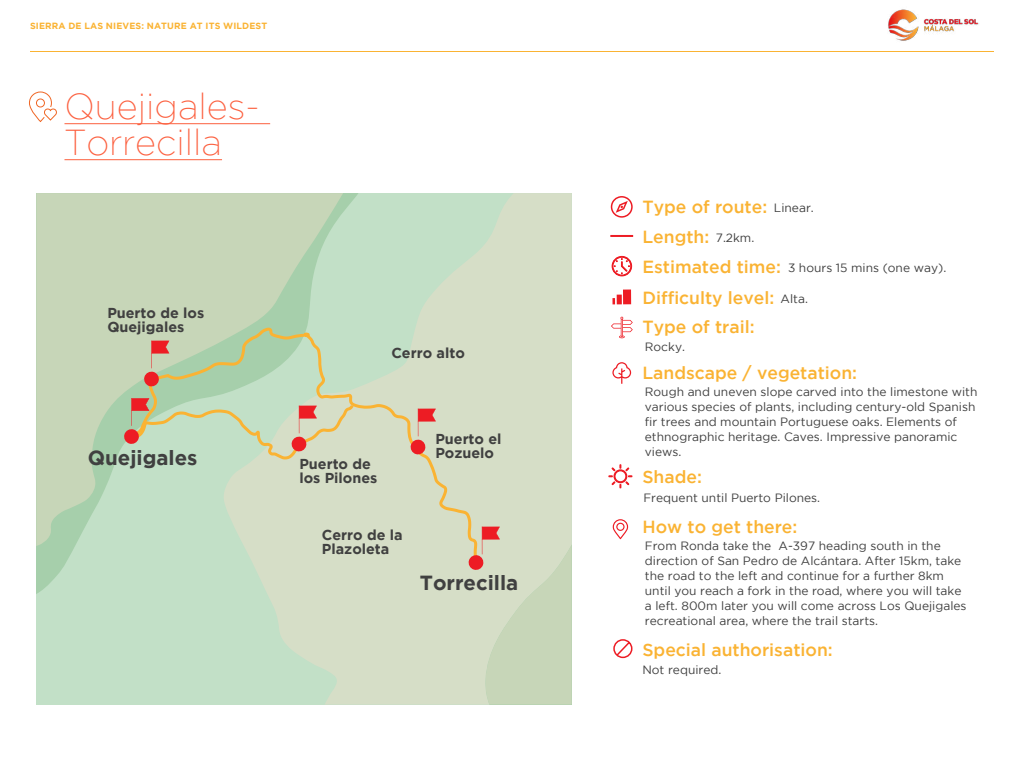
<style>
.page{position:relative;width:1024px;height:768px;background:#fff}
.page>*{position:absolute;margin:0;border:0;box-sizing:border-box;transform-origin:0 0}
.t1{font:200 36px/36px "Gotham";color:#fc5f3e}
.t2{font:700 20.4px "Gotham";color:#404040}
.t3{font:500 17.5px/30px "Gotham";color:#fab333}
.t4{font:700 14.35px/14px "Gotham";color:#404040}
.t5{font:12px/15px "Gotham";color:#3f3f3f}
.t6{font:700 9px "Gotham";letter-spacing:.015em;color:#fab333}
</style>
<div class="page">
<img style="left:888px;top:9px;width:91px;height:32px">
<hr style="left:30px;top:51px;width:964px;height:1px;background:#fab333">
<svg style="left:29px;top:91px;width:28px;height:31px"></svg>
<hr style="left:64px;top:123px;width:206px;height:1px;background:#fc5f3e">
<hr style="left:64px;top:159px;width:158px;height:1px;background:#fc5f3e">
<svg style="left:610px;top:196px;width:23px;height:22px"></svg>
<hr style="left:610px;top:235px;width:23px;height:2px;background:#ed1c24">
<svg style="left:612px;top:256px;width:20px;height:20px"></svg>
<div style="left:623px;top:290px;width:8px;height:14px;background:#ed1c24"></div>
<div style="left:617px;top:295px;width:5px;height:9px;background:#ed1c24"></div>
<svg style="left:612px;top:298px;width:3px;height:6px"></svg>
<svg style="left:611px;top:317px;width:22px;height:21px"></svg>
<svg style="left:612px;top:362px;width:19px;height:22px"></svg>
<svg style="left:609px;top:464px;width:23px;height:24px"></svg>
<svg style="left:613px;top:639px;width:20px;height:20px"></svg>
<svg style="left:613px;top:519px;width:15px;height:20px"></svg>
<div style="left:36px;top:193px;width:536px;height:512px;background:#c2e0c7"></div>
<svg style="left:36px;top:546px;width:39px;height:48px;fill:#a6cfab"></svg>
<svg style="left:36px;top:193px;width:187px;height:353px;fill:#c7d6b8"></svg>
<svg style="left:223px;top:193px;width:349px;height:512px;fill:#d6dec7"></svg>
<svg style="left:131px;top:328px;width:347px;height:234px;fill:#d6dec7"></svg>
<svg style="left:123px;top:398px;width:231px;height:61px"></svg>
<svg style="left:410px;top:409px;width:26px;height:46px"></svg>
<svg style="left:143px;top:341px;width:26px;height:46px"></svg>
<svg style="left:468px;top:527px;width:104px;height:178px"></svg>
<p class="t6" style="left:30px;top:21px;width:239px">SIERRA DE LAS NIEVES: NATURE AT ITS WILDEST</p>
<h1 class="t1" style="left:64px;top:88px;width:197px">Quejigales-<br>Torrecilla</h1>
<p class="t4" style="left:107px;top:305px;width:98px">Puerto de los<br>Quejigales</p>
<h2 class="t2" style="left:88px;top:446px;width:111px">Quejigales</h2>
<p class="t4" style="left:391px;top:345px;width:75px">Cerro alto</p>
<p class="t4" style="left:299px;top:456px;width:80px">Puerto de los Pilones</p>
<p class="t4" style="left:435px;top:431px;width:68px">Puerto el<br>Pozuelo</p>
<p class="t4" style="left:322px;top:528px;width:82px">Cerro de la<br>Plazoleta</p>
<h2 class="t2" style="left:420px;top:571px;width:100px">Torrecilla</h2>
<h3 class="t3" style="left:642px;top:191px;width:126px">Type of route:<br>Length:</h3>
<p class="t5" style="left:716px;top:230px;width:40px">7.2km.</p>
<p class="t5" style="left:774px;top:200px;width:41px">Linear.</p>
<h3 class="t3" style="left:642px;top:251px;width:140px">Estimated time:</h3>
<p class="t5" style="left:788px;top:260px;width:160px">3 hours 15 mins (one way).</p>
<h3 class="t3" style="left:642px;top:282px;width:134px">Difficulty level:</h3>
<p class="t5" style="left:781px;top:291px;width:29px">Alta.</p>
<h3 class="t3" style="left:642px;top:312px;width:114px">Type of trail:</h3>
<h3 class="t3" style="left:642px;top:358px;width:216px">Landscape / vegetation:</h3>
<p class="t5" style="left:645px;top:339px;width:42px">Rocky.</p>
<p class="t5" style="left:645px;top:384px;width:334px">Rough and uneven slope carved into the limestone with various species of plants, including century-old Spanish fir trees and mountain Portuguese oaks. Elements of ethnographic heritage. Caves. Impressive panoramic views.</p>
<h3 class="t3" style="left:642px;top:462px;width:61px">Shade:</h3>
<p class="t5" style="left:643px;top:490px;width:178px">Frequent until Puerto Pilones.</p>
<h3 class="t3" style="left:642px;top:512px;width:157px">How to get there:</h3>
<p class="t5" style="left:645px;top:538px;width:323px">From Ronda take the A-397 heading south in the direction of San Pedro de Alcántara. After 15km, take the road to the left and continue for a further 8km until you reach a fork in the road, where you will take a left. 800m later you will come across Los Quejigales recreational area, where the trail starts.</p>
<h3 class="t3" style="left:642px;top:634px;width:192px">Special authorisation:</h3>
<p class="t5" style="left:642px;top:663px;width:81px">Not required.</p>
</div>
